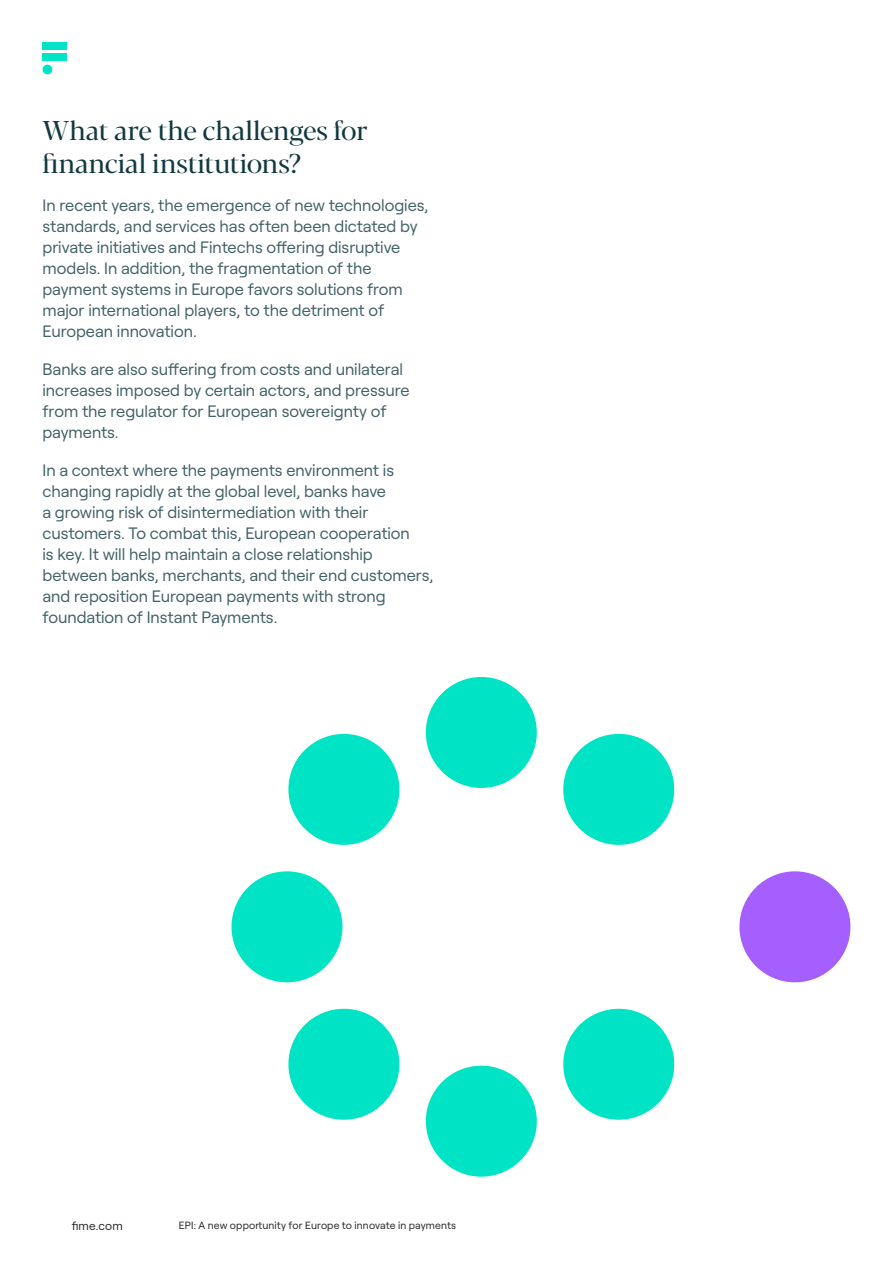
<style>
.page{position:relative;width:893px;height:1263px;background:#fff}
.page>*{position:absolute;margin:0;border:0;box-sizing:border-box;transform-origin:0 0}
.Bodycopy__4mm_spacin{font:27px/33px "Blacker Pro Dis";letter-spacing:-.005em;color:#123940}
.Bodycopy__4mm_spacin-2{font:16.5px/21px "Roobert";letter-spacing:-.005em;color:#416166}
.t1{font:12px "Roobert";color:#262626}
.t2{font:10.5px "Roobert";letter-spacing:.015em;color:#262626}
</style>
<div class="page">
<div style="left:43px;top:54px;width:24px;height:7px;background:#00e4c5"></div>
<div style="left:43px;top:43px;width:24px;height:7px;background:#00e4c5"></div>
<div style="left:43px;top:65px;width:9px;height:9px;background:#00e4c5;border-radius:50%"></div>
<div style="left:231px;top:871px;width:111px;height:111px;background:#00e4c5;border-radius:50%"></div>
<div style="left:739px;top:871px;width:111px;height:111px;background:#a55fff;border-radius:50%"></div>
<svg style="left:288px;top:733px;width:112px;height:112px"></svg>
<svg style="left:563px;top:1008px;width:112px;height:112px"></svg>
<div style="left:426px;top:677px;width:111px;height:111px;background:#00e4c5;border-radius:50%"></div>
<div style="left:426px;top:1066px;width:111px;height:111px;background:#00e4c5;border-radius:50%"></div>
<svg style="left:288px;top:1008px;width:112px;height:112px"></svg>
<svg style="left:563px;top:733px;width:112px;height:112px"></svg>
<p class="Bodycopy__4mm_spacin" style="left:43px;top:113px;width:327px">What are the challenges for financial institutions?</p>
<p class="Bodycopy__4mm_spacin-2" style="left:43px;top:194px;width:387px">In recent years, the emergence of new technologies, standards, and services has often been dictated by private initiatives and Fintechs offering disruptive models. In addition, the fragmentation of the payment systems in Europe favors solutions from major international players, to the detriment of European innovation.</p>
<p class="Bodycopy__4mm_spacin-2" style="left:43px;top:358px;width:369px">Banks are also suffering from costs and unilateral increases imposed by certain actors, and pressure from the regulator for European sovereignty of payments.</p>
<p class="Bodycopy__4mm_spacin-2" style="left:43px;top:459px;width:392px">In a context where the payments environment is changing rapidly at the global level, banks have<br>a growing risk of disintermediation with their customers. To combat this, European cooperation<br>is key. It will help maintain a close relationship between banks, merchants, and their end customers, and reposition European payments with strong foundation of Instant Payments.</p>
<p class="t1" style="left:72px;top:1217px;width:53px">fime.com</p>
<p class="t2" style="left:179px;top:1217px;width:279px">EPI: A new opportunity for Europe to innovate in payments</p>
</div>
